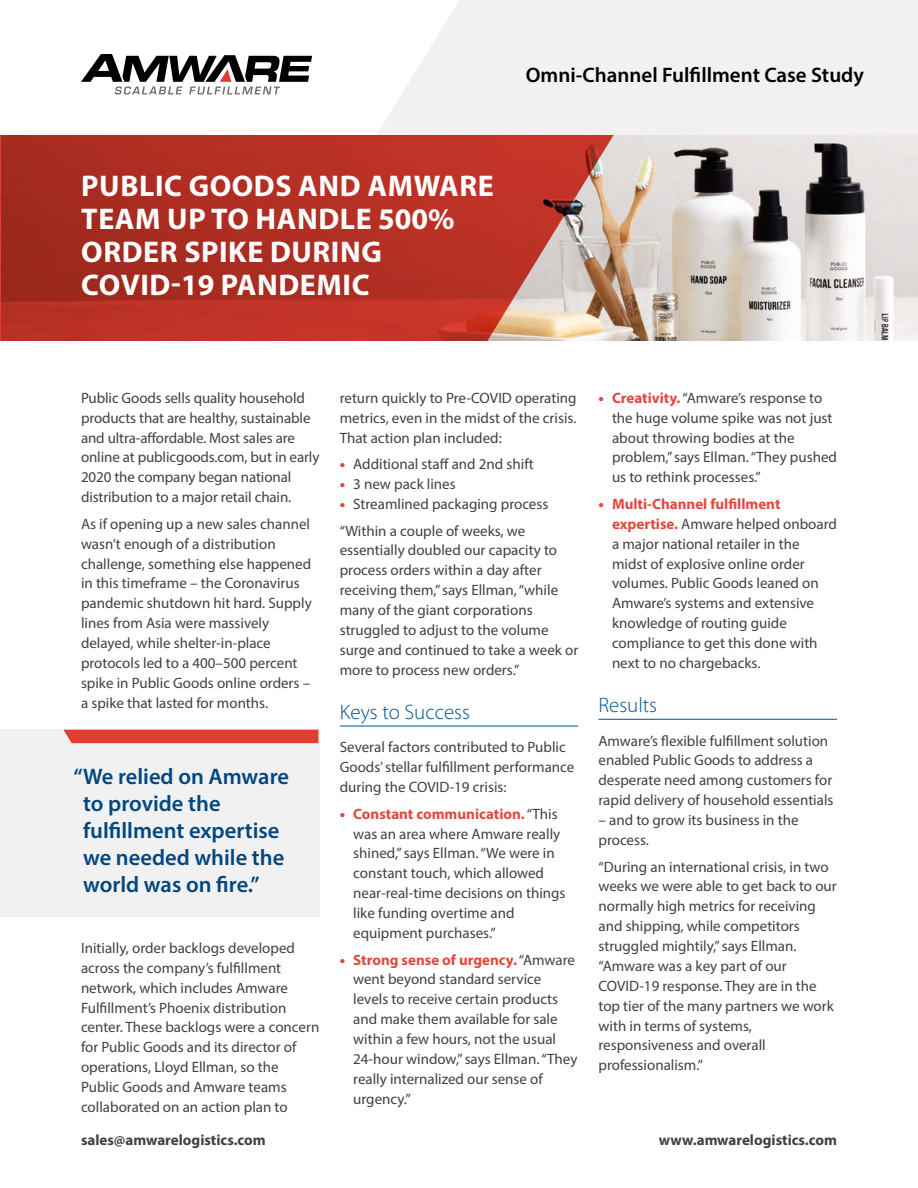
<style>
.page{position:relative;width:918px;height:1188px;background:#fff}
.page>*{position:absolute;margin:0;border:0;box-sizing:border-box;transform-origin:0 0}
.headline{font:700 30px/33px "Myriad Pro";letter-spacing:.02em;color:#fff}
.t1{font:600 22.5px/27px "Myriad Pro";color:#004781}
.Page_Title{font:600 21px "Myriad Pro";color:#000}
.Subhead{font:300 21px "Myriad Pro";color:#00518a}
.Section_Text_black{font:15px/19.8px "Myriad Pro";color:#414042}
.Section_Text_black-2{font:700 15px "Myriad Pro";color:#414042}
.s1{font-weight:900;color:#e3483e}
.s2{font-weight:700;color:#e3483e}
</style>
<div class="page">
<svg style="left:377px;top:0;width:541px;height:135px;fill:#f1f1f2"></svg>
<img style="left:614px;top:135px;width:304px;height:205px">
<svg style="left:0;top:135px;width:614px;height:205px;background:#b63e32"></svg>
<svg style="left:81px;top:54px;width:231px;height:41px"></svg>
<hr style="left:340px;top:726px;width:238px;height:1px;background:#00518a">
<hr style="left:598px;top:719px;width:239px;height:1px;background:#00518a">
<div style="left:0;top:730px;width:320px;height:187px;background:#f1f1f2"></div>
<div style="left:63px;top:730px;width:255px;height:13px;background:#e23e30"></div>
<p class="Page_Title" style="left:526px;top:62px;width:340px">Omni-Channel Fulfillment Case Study</p>
<p class="headline" style="left:81px;top:168px;width:414px">PUBLIC GOODS AND AMWARE<br>TEAM UP TO HANDLE 500%<br>ORDER SPIKE DURING<br>COVID-19 PANDEMIC</p>
<p class="Section_Text_black" style="left:81px;top:388px;width:240px">Public Goods sells quality household products that are healthy, sustainable and ultra-affordable. Most sales are online at publicgoods.com, but in early 2020 the company began national distribution to a major retail chain.</p>
<p class="Section_Text_black" style="left:81px;top:514px;width:232px">As if opening up a new sales channel wasn’t enough of a distribution challenge, something else happened in this timeframe – the Coronavirus pandemic shutdown hit hard. Supply lines from Asia were massively delayed, while shelter-in-place protocols led to a 400–500 percent spike in Public Goods online orders – a spike that lasted for months.</p>
<p class="t1" style="left:83px;top:763px;width:207px;text-indent:-10px">“We relied on Amware to provide the fulfillment expertise we needed while the world was on fire.”</p>
<p class="Section_Text_black" style="left:81px;top:938px;width:240px">Initially, order backlogs developed across the company’s fulfillment network, which includes Amware Fulfillment’s Phoenix distribution center. These backlogs were a concern for Public Goods and its director of operations, Lloyd Ellman, so the Public Goods and Amware teams collaborated on an action plan to</p>
<p class="Section_Text_black" style="left:340px;top:388px;width:238px;text-align:justify">return quickly to Pre-COVID operating metrics, even in the midst of the crisis.<br>That action plan included:</p>
<p class="Section_Text_black" style="left:340px;top:454px;width:196px"><span class="s1">•</span> Additional staff and 2nd shift</p>
<p class="Section_Text_black" style="left:340px;top:474px;width:117px"><span class="s1">•</span> 3 new pack lines</p>
<p class="Section_Text_black" style="left:340px;top:494px;width:210px"><span class="s1">•</span> Streamlined packaging process</p>
<p class="Section_Text_black" style="left:340px;top:520px;width:240px">“Within a couple of weeks, we essentially doubled our capacity to process orders within a day after receiving them,” says Ellman, “while many of the giant corporations struggled to adjust to the volume surge and continued to take a week or more to process new orders.”</p>
<p class="Subhead" style="left:340px;top:699px;width:132px">Keys to Success</p>
<p class="Section_Text_black" style="left:340px;top:737px;width:236px">Several factors contributed to Public<br>Goods’ stellar fulfillment performance during the COVID-19 crisis:</p>
<p class="Section_Text_black" style="left:353px;top:803px;width:214px;text-indent:-14px"><span class="s1">•</span> <span class="s2">Constant communication.</span> “This was an area where Amware really shined,” says Ellman. “We were in constant touch, which allowed near-real-time decisions on things like funding overtime and equipment purchases.”</p>
<p class="Section_Text_black" style="left:353px;top:949px;width:226px;text-indent:-14px"><span class="s1">•</span> <span class="s2">Strong sense of urgency.</span> “Amware went beyond standard service levels to receive certain products and make them available for sale within a few hours, not the usual<br>24-hour window,” says Ellman. “They really internalized our sense of urgency.”</p>
<p class="Section_Text_black" style="left:612px;top:388px;width:227px;text-indent:-14px"><span class="s1">•</span> <span class="s2">Creativity.</span> “Amware’s response to the huge volume spike was not just about throwing bodies at the problem,” says Ellman. “They pushed us to rethink processes.”</p>
<p class="Section_Text_black" style="left:612px;top:494px;width:226px;text-indent:-14px"><span class="s1">•</span> <span class="s2">Multi-Channel fulfillment expertise.</span> Amware helped onboard a major national retailer in the midst of explosive online order volumes. Public Goods leaned on<br>Amware’s systems and extensive knowledge of routing guide compliance to get this done with next to no chargebacks.</p>
<p class="Subhead" style="left:598px;top:692px;width:60px">Results</p>
<p class="Section_Text_black" style="left:598px;top:730px;width:237px">Amware’s flexible fulfillment solution enabled Public Goods to address a desperate need among customers for rapid delivery of household essentials</p>
<p class="Section_Text_black" style="left:598px;top:810px;width:202px">– and to grow its business in the process.</p>
<p class="Section_Text_black" style="left:598px;top:856px;width:240px">“During an international crisis, in two weeks we were able to get back to our normally high metrics for receiving and shipping, while competitors struggled mightily,” says Ellman. “Amware was a key part of our<br>COVID-19 response. They are in the top tier of the many partners we work with in terms of systems, responsiveness and overall professionalism.”</p>
<p class="Section_Text_black-2" style="left:81px;top:1130px;width:186px">sales@amwarelogistics.com</p>
<p class="Section_Text_black-2" style="left:659px;top:1130px;width:180px">www.amwarelogistics.com</p>
</div>
